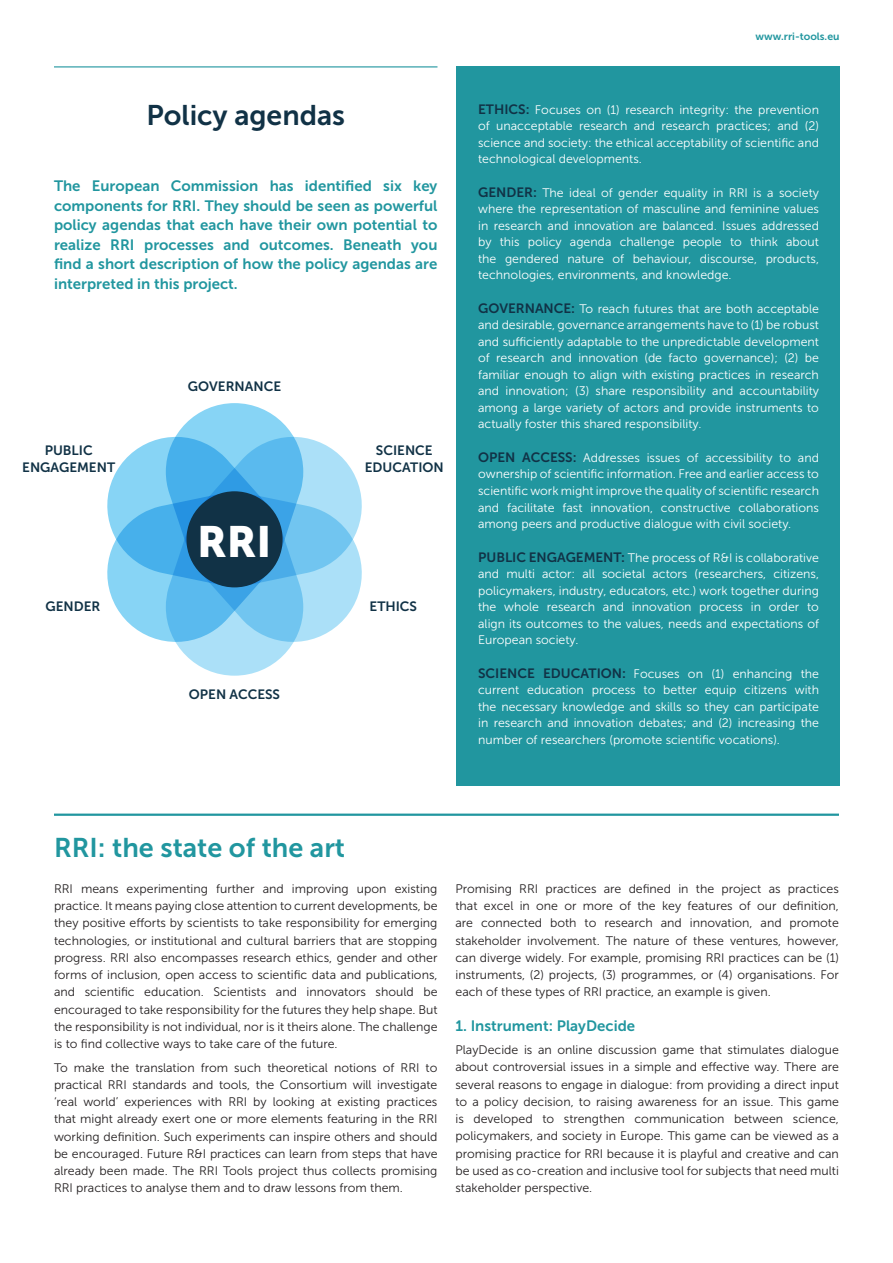
<style>
.page{position:relative;width:893px;height:1263px;background:#fff}
.page>*{position:absolute;margin:0;border:0;box-sizing:border-box;transform-origin:0 0}
.t1{font:43.5px "Museo Sans 900";color:#fff}
.Headline1{font:28.35px "Museo Sans 700";color:#113246}
.Headline1-2{font:27px "Museo Sans 700";color:#21969f}
.t2{font:15px/19.5px "Museo Sans 700";color:#21969f;text-align:justify}
.t3{font:13.5px/17.4px "Museo Sans 700";color:#113246;text-align:center}
.t4{font:12.3px/17.2px "Museo Sans 300";color:#231f20;text-align:justify}
.t5{font:12.3px/16.5px "Museo Sans 300";color:#fff;text-align:justify}
.Headline1-3{font:10.5px "Museo Sans 700";color:#21969f}
.s1{font-family:"Museo Sans 700";font-size:13.5px;color:#113246}
</style>
<div class="page">
<div style="left:456px;top:66px;width:383px;height:719px;background:#21969f"></div>
<hr style="left:54px;top:813px;width:785px;height:3px;background:#21969f">
<svg style="left:107px;top:403px;width:255px;height:273px"></svg>
<div style="left:186px;top:491px;width:97px;height:96px;background:#113246;border-radius:50%"></div>
<hr style="left:54px;top:66px;width:383px;height:1px;background:#21969f">
<p class="Headline1" style="left:146px;top:99px;width:200px">Policy agendas</p>
<p class="t2" style="left:54px;top:176px;width:385px">The European Commission has identified six key components for RRI. They should be seen as powerful policy agendas that each have their own potential to realize RRI processes and outcomes. Beneath you find a short description of how the policy agendas are interpreted in this project.</p>
<p class="t3" style="left:22px;top:442px;width:94px">PUBLIC<br>ENGAGEMENT</p>
<p class="t3" style="left:46px;top:598px;width:56px">GENDER</p>
<p class="t3" style="left:188px;top:378px;width:95px">GOVERNANCE</p>
<p class="t1" style="left:197px;top:517px;width:76px">RRI</p>
<p class="t3" style="left:189px;top:686px;width:93px">OPEN ACCESS</p>
<p class="t3" style="left:365px;top:442px;width:80px">SCIENCE<br>EDUCATION</p>
<p class="t3" style="left:370px;top:598px;width:49px">ETHICS</p>
<p class="Headline1-3" style="left:755px;top:31px;width:86px">www.rri-tools.eu</p>
<p class="t5" style="left:478px;top:102px;width:342px"><span class="s1">ETHICS:</span> Focuses on (1) research integrity: the prevention of unacceptable research and research practices; and (2) science and society: the ethical acceptability of scientific and technological developments.</p>
<p class="t5" style="left:478px;top:185px;width:342px"><span class="s1">GENDER:</span> The ideal of gender equality in RRI is a society where the representation of masculine and feminine values in research and innovation are balanced. Issues addressed by this policy agenda challenge people to think about the gendered nature of behaviour, discourse, products, technologies, environments, and knowledge.</p>
<p class="t5" style="left:478px;top:301px;width:342px"><span class="s1">GOVERNANCE:</span> To reach futures that are both acceptable and desirable, governance arrangements have to (1) be robust and sufficiently adaptable to the unpredictable development of research and innovation (de facto governance); (2) be familiar enough to align with existing practices in research and innovation; (3) share responsibility and accountability among a large variety of actors and provide instruments to actually foster this shared responsibility.</p>
<p class="t5" style="left:478px;top:450px;width:342px"><span class="s1">OPEN ACCESS:</span> Addresses issues of accessibility to and ownership of scientific information. Free and earlier access to scientific work might improve the quality of scientific research and facilitate fast innovation, constructive collaborations among peers and productive dialogue with civil society.</p>
<p class="t5" style="left:478px;top:549px;width:342px"><span class="s1">PUBLIC ENGAGEMENT:</span> The process of R&amp;I is collaborative and multi actor: all societal actors (researchers, citizens, policymakers, industry, educators, etc.) work together during the whole research and innovation process in order to align its outcomes to the values, needs and expectations of European society.</p>
<p class="t5" style="left:478px;top:665px;width:342px"><span class="s1">SCIENCE EDUCATION:</span> Focuses on (1) enhancing the current education process to better equip citizens with the necessary knowledge and skills so they can participate in research and innovation debates; and (2) increasing the number of researchers (promote scientific vocations).</p>
<p class="Headline1-2" style="left:54px;top:832px;width:293px">RRI: the state of the art</p>
<p class="t4" style="left:54px;top:880px;width:385px">RRI means experimenting further and improving upon existing practice. It means paying close attention to current developments, be they positive efforts by scientists to take responsibility for emerging technologies, or institutional and cultural barriers that are stopping progress. RRI also encompasses research ethics, gender and other forms of inclusion, open access to scientific data and publications, and scientific education. Scientists and innovators should be encouraged to take responsibility for the futures they help shape. But the responsibility is not individual, nor is it theirs alone. The challenge is to find collective ways to take care of the future.</p>
<p class="t4" style="left:54px;top:1059px;width:385px">To make the translation from such theoretical notions of RRI to practical RRI standards and tools, the Consortium will investigate ‘real world’ experiences with RRI by looking at existing practices that might already exert one or more elements featuring in the RRI working definition. Such experiments can inspire others and should be encouraged. Future R&amp;I practices can learn from steps that have already been made. The RRI Tools project thus collects promising RRI practices to analyse them and to draw lessons from them.</p>
<p class="t4" style="left:455px;top:880px;width:385px">Promising RRI practices are defined in the project as practices that excel in one or more of the key features of our definition, are connected both to research and innovation, and promote stakeholder involvement. The nature of these ventures, however, can diverge widely. For example, promising RRI practices can be (1) instruments, (2) projects, (3) programmes, or (4) organisations. For each of these types of RRI practice, an example is given.</p>
<p class="t2" style="left:455px;top:1015px;width:181px">1. Instrument: PlayDecide</p>
<p class="t4" style="left:455px;top:1041px;width:385px">PlayDecide is an online discussion game that stimulates dialogue about controversial issues in a simple and effective way. There are several reasons to engage in dialogue: from providing a direct input to a policy decision, to raising awareness for an issue. This game is developed to strengthen communication between science, policymakers, and society in Europe. This game can be viewed as a promising practice for RRI because it is playful and creative and can be used as co-creation and inclusive tool for subjects that need multi stakeholder perspective.</p>
</div>
